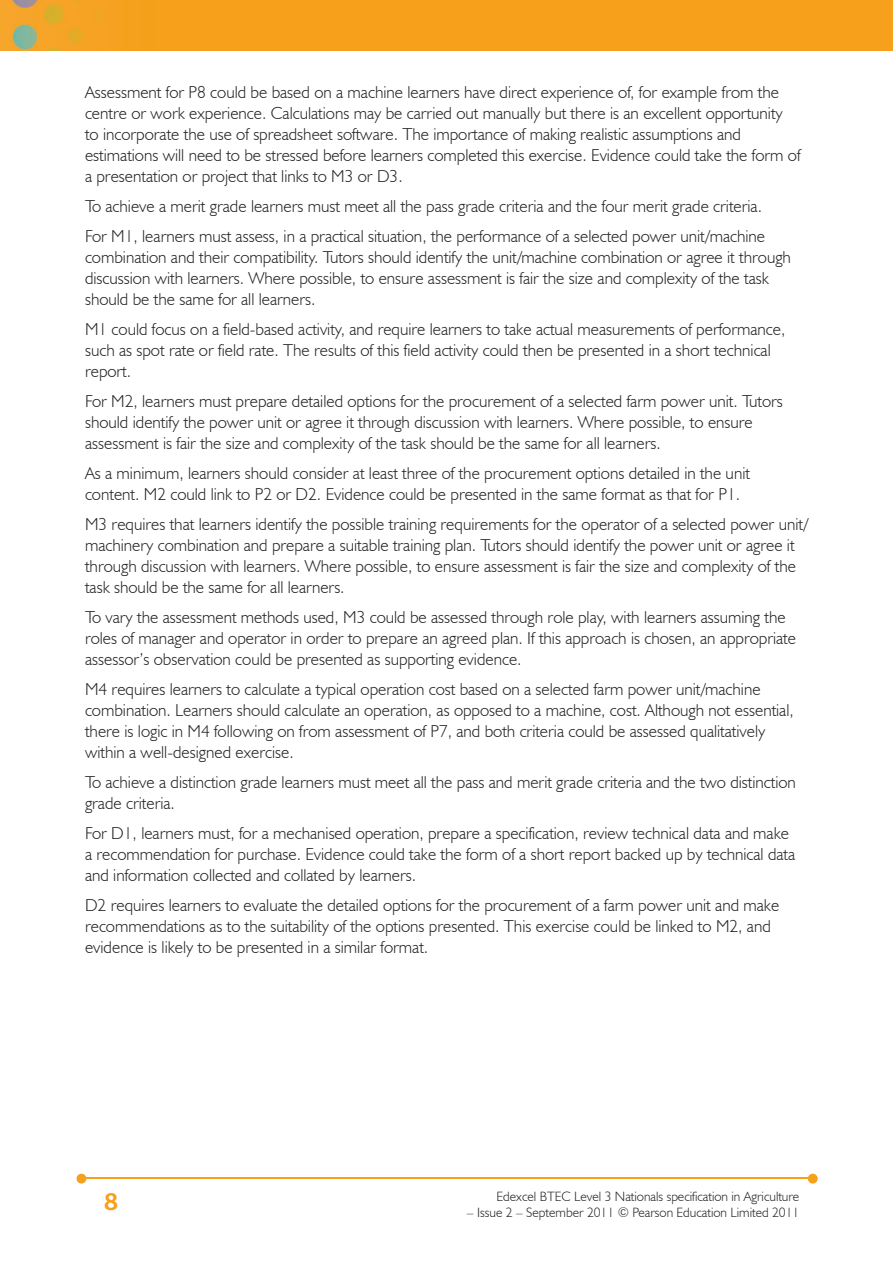
<style>
.page{position:relative;width:893px;height:1263px;background:#fff}
.page>*{position:absolute;margin:0;border:0;box-sizing:border-box;transform-origin:0 0}
.t1{font:700 25.5px "Bliss";color:#f6a01b}
.t2{font:300 17.25px/21px "Humanist 521 BT";color:#231f20}
.t3{font:300 13.5px "Humanist 521 BT";color:#231f20}
</style>
<div class="page">
<img style="left:0;top:0;width:893px;height:51px">
<hr style="left:82px;top:1178px;width:728px;height:1px;background:#f6a01b">
<svg style="left:808px;top:1174px;width:10px;height:9px"></svg>
<svg style="left:77px;top:1174px;width:9px;height:9px"></svg>
<p class="t2" style="left:85px;top:81px;width:717px">Assessment for P8 could be based on a machine learners have direct experience of, for example from the centre or work experience. Calculations may be carried out manually but there is an excellent opportunity to incorporate the use of spreadsheet software. The importance of making realistic assumptions and estimations will need to be stressed before learners completed this exercise. Evidence could take the form of a presentation or project that links to M3 or D3.</p>
<p class="t2" style="left:85px;top:191px;width:682px;line-height:30px">To achieve a merit grade learners must meet all the pass grade criteria and the four merit grade criteria.<br>For M1, learners must assess, in a practical situation, the performance of a selected power unit/machine</p>
<p class="t2" style="left:85px;top:246px;width:707px">combination and their compatibility. Tutors should identify the unit/machine combination or agree it through discussion with learners. Where possible, to ensure assessment is fair the size and complexity of the task should be the same for all learners.</p>
<p class="t2" style="left:85px;top:318px;width:702px">M1 could focus on a field-based activity, and require learners to take actual measurements of performance, such as spot rate or field rate. The results of this field activity could then be presented in a short technical report.</p>
<p class="t2" style="left:85px;top:390px;width:699px">For M2, learners must prepare detailed options for the procurement of a selected farm power unit. Tutors should identify the power unit or agree it through discussion with learners. Where possible, to ensure assessment is fair the size and complexity of the task should be the same for all learners.</p>
<p class="t2" style="left:85px;top:462px;width:666px">As a minimum, learners should consider at least three of the procurement options detailed in the unit content. M2 could link to P2 or D2. Evidence could be presented in the same format as that for P1.</p>
<p class="t2" style="left:85px;top:513px;width:724px">M3 requires that learners identify the possible training requirements for the operator of a selected power unit/ machinery combination and prepare a suitable training plan. Tutors should identify the power unit or agree it through discussion with learners. Where possible, to ensure assessment is fair the size and complexity of the task should be the same for all learners.</p>
<p class="t2" style="left:85px;top:606px;width:712px">To vary the assessment methods used, M3 could be assessed through role play, with learners assuming the roles of manager and operator in order to prepare an agreed plan. If this approach is chosen, an appropriate assessor’s observation could be presented as supporting evidence.</p>
<p class="t2" style="left:85px;top:678px;width:710px">M4 requires learners to calculate a typical operation cost based on a selected farm power unit/machine combination. Learners should calculate an operation, as opposed to a machine, cost. Although not essential, there is logic in M4 following on from assessment of P7, and both criteria could be assessed qualitatively within a well-designed exercise.</p>
<p class="t2" style="left:85px;top:771px;width:712px">To achieve a distinction grade learners must meet all the pass and merit grade criteria and the two distinction grade criteria.</p>
<p class="t2" style="left:85px;top:822px;width:712px">For D1, learners must, for a mechanised operation, prepare a specification, review technical data and make a recommendation for purchase. Evidence could take the form of a short report backed up by technical data and information collected and collated by learners.</p>
<p class="t2" style="left:85px;top:894px;width:696px">D2 requires learners to evaluate the detailed options for the procurement of a farm power unit and make recommendations as to the suitability of the options presented. This exercise could be linked to M2, and evidence is likely to be presented in a similar format.</p>
<h1 class="t1" style="left:104px;top:1188px;width:15px">8</h1>
<p class="t3" style="left:497px;top:1188px;width:304px">Edexcel BTEC Level 3 Nationals specification in Agriculture</p>
<p class="t3" style="left:467px;top:1204px;width:334px">– Issue 2 – September 2011 © Pearson Education Limited 2011</p>
</div>
